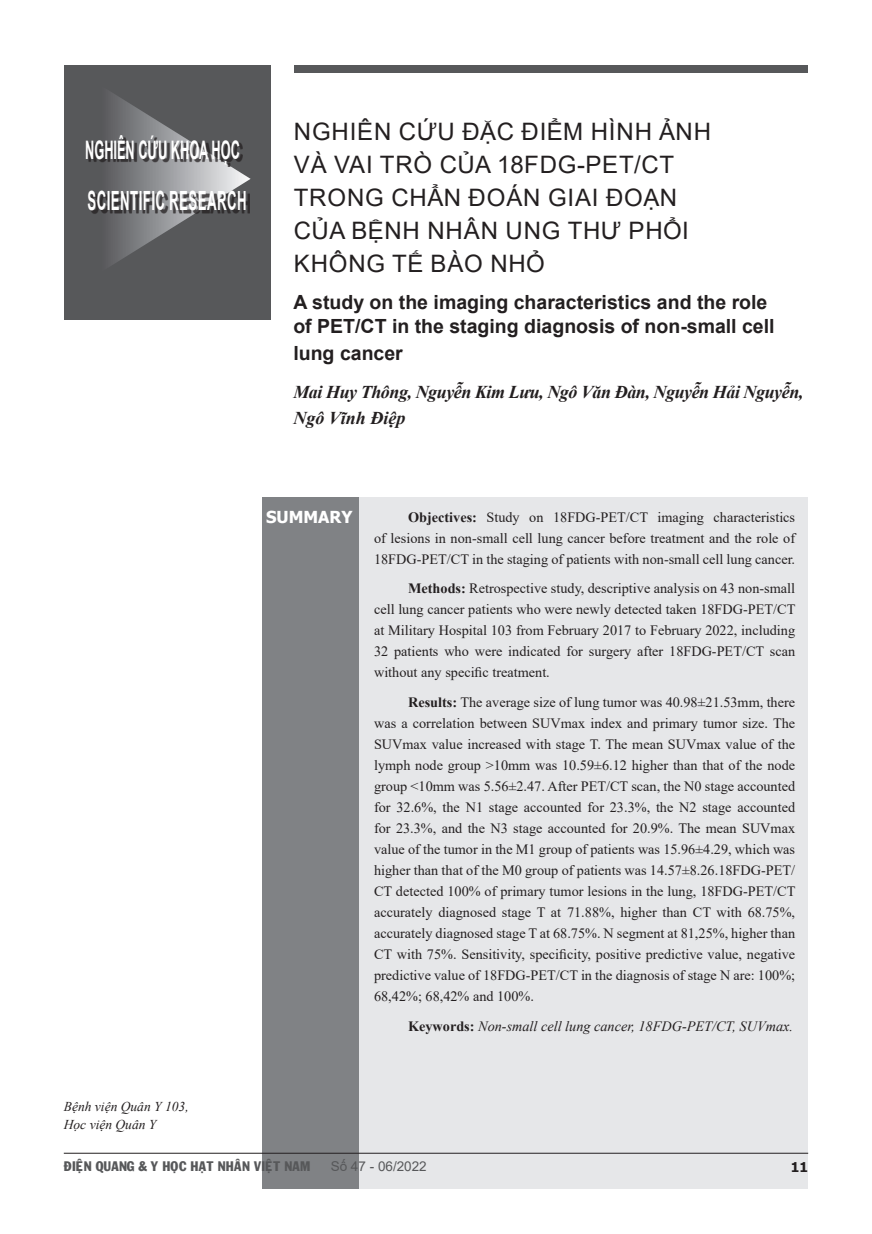
<style>
.page{position:relative;width:872px;height:1234px;background:#fff}
.page>*{position:absolute;margin:0;border:0;box-sizing:border-box;transform-origin:0 0}
.t1{font:700 26.4px "Arial";letter-spacing:.035em;color:#fff;scale:.5 1}
.t2{font:700 25.5px "Arial";color:#fff;scale:.5 1}
.t3{font:24px "Arial";letter-spacing:.035em;color:#231f20}
.t4{font:700 19.5px/27px "Arial";color:#231f20}
.t5{font:italic 700 18px/25.5px "Times New Roman";letter-spacing:-.025em;color:#231f20}
.t6{font:700 16.5px "Tahoma";color:#fff}
.t7{font:14.25px/21px "Times New Roman";color:#231f20;text-align:justify}
.t8{font:italic 14.25px "Times New Roman";color:#231f20}
.t9{font:13.5px "VNI Franko";color:#57585a}
.chuthichtacgia{font:italic 13.5px "Times New Roman";color:#231f20}
.t10{font:13.5px "Arial";color:#57585a}
.t11{font:700 13.5px "Tahoma";color:#231f20}
.s1{font-weight:700}
.s2{font-weight:700;font-style:normal}
</style>
<div class="page">
<div style="left:64px;top:65px;width:206px;height:255px;background:#57585a"></div>
<svg style="left:111px;top:93px;width:140px;height:172px"></svg>
<div style="left:88px;top:137px;width:155px;height:30px;background:#231f20;opacity:.75"></div>
<div style="left:90px;top:193px;width:160px;height:21px;background:#231f20;opacity:.75"></div>
<div style="left:294px;top:65px;width:514px;height:8px;background:#57585a"></div>
<div style="left:263px;top:497px;width:545px;height:691px;background:#e6e7e9"></div>
<div style="left:262px;top:497px;width:96px;height:691px;background:#808285"></div>
<hr style="left:64px;top:1152px;width:744px;height:1px;background:#231f20">
<p class="t2" style="left:85px;top:131px;width:311px">NGHIÊN CỨU KHOA HỌC</p>
<p class="t1" style="left:87px;top:182px;width:320px">SCIENTIFIC RESEARCH</p>
<p class="t3" style="left:294px;top:115px;width:419px">NGHIÊN CỨU ĐẶC ĐIỂM HÌNH ẢNH</p>
<p class="t3" style="left:294px;top:148px;width:382px">VÀ VAI TRÒ CỦA 18FDG-PET/CT</p>
<p class="t3" style="left:294px;top:181px;width:385px">TRONG CHẨN ĐOÁN GIAI ĐOẠN</p>
<p class="t3" style="left:294px;top:214px;width:396px">CỦA BỆNH NHÂN UNG THƯ PHỔI</p>
<p class="t3" style="left:294px;top:247px;width:253px">KHÔNG TẾ BÀO NHỎ</p>
<p class="t4" style="left:293px;top:289px;width:475px">A study on the imaging characteristics and the role</p>
<p class="t4" style="left:293px;top:313px;width:483px">of PET/CT in the staging diagnosis of non-small cell lung cancer</p>
<p class="t5" style="left:293px;top:379px;width:511px">Mai Huy Thông, Nguyễn Kim Lưu, Ngô Văn Đàn, Nguyễn Hải Nguyễn,<br>Ngô Vĩnh Điệp</p>
<p class="t6" style="left:266px;top:505px;width:88px">SUMMARY</p>
<p class="t7" style="left:374px;top:506px;width:422px;text-indent:34px"><span class="s1">Objectives:</span> Study on 18FDG-PET/CT imaging characteristics of lesions in non-small cell lung cancer before treatment and the role of 18FDG-PET/CT in the staging of patients with non-small cell lung cancer.</p>
<p class="t7" style="left:374px;top:577px;width:423px;text-indent:34px"><span class="s1">Methods:</span> Retrospective study, descriptive analysis on 43 non-small cell lung cancer patients who were newly detected taken 18FDG-PET/CT at Military Hospital 103 from February 2017 to February 2022, including 32 patients who were indicated for surgery after 18FDG-PET/CT scan without any specific treatment.</p>
<p class="t7" style="left:374px;top:691px;width:423px;text-indent:34px"><span class="s1">Results:</span> The average size of lung tumor was 40.98±21.53mm, there was a correlation between SUVmax index and primary tumor size. The SUVmax value increased with stage T. The mean SUVmax value of the lymph node group &gt;10mm was 10.59±6.12 higher than that of the node group &lt;10mm was 5.56±2.47. After PET/CT scan, the N0 stage accounted for 32.6%, the N1 stage accounted for 23.3%, the N2 stage accounted for 23.3%, and the N3 stage accounted for 20.9%. The mean SUVmax value of the tumor in the M1 group of patients was 15.96±4.29, which was higher than that of the M0 group of patients was 14.57±8.26.18FDG-PET/ CT detected 100% of primary tumor lesions in the lung, 18FDG-PET/CT accurately diagnosed stage T at 71.88%, higher than CT with 68.75%, accurately diagnosed stage T at 68.75%. N segment at 81,25%, higher than CT with 75%. Sensitivity, specificity, positive predictive value, negative predictive value of 18FDG-PET/CT in the diagnosis of stage N are: 100%; 68,42%; 68,42% and 100%.</p>
<p class="t8" style="left:408px;top:1015px;width:386px"><span class="s2">Keywords:</span> Non-small cell lung cancer, 18FDG-PET/CT, SUVmax.</p>
<p class="chuthichtacgia" style="left:64px;top:1096px;width:126px">Bệnh viện Quân Y 103,</p>
<p class="chuthichtacgia" style="left:64px;top:1114px;width:94px">Học viện Quân Y</p>
<p class="t9" style="left:64px;top:1155px;width:248px">ÑIEÄN QUANG &amp; Y HOÏC HAÏT NHAÂN VIEÄT NAM</p>
<p class="t10" style="left:331px;top:1156px;width:98px">Số 47 - 06/2022</p>
<p class="t11" style="left:791px;top:1157px;width:19px">11</p>
</div>
